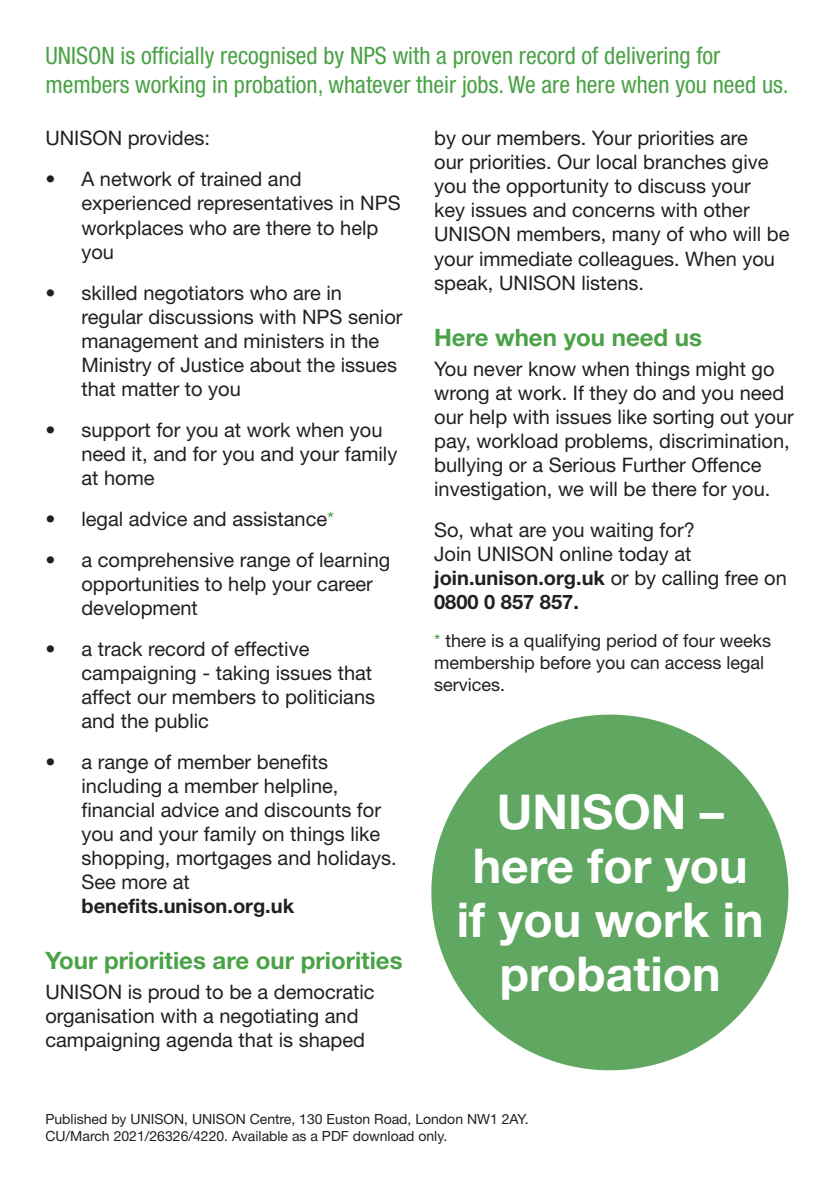
<style>
.page{position:relative;width:840px;height:1191px;background:#fff}
.page>*{position:absolute;margin:0;border:0;box-sizing:border-box;transform-origin:0 0}
.t1{font:700 48px/54px "Helvetica Neue";color:#fff;text-align:center}
.t2{font:condensed 24px/28.8px "Helvetica Neue";color:#4aa246}
.t3{font:700 24px "Helvetica Neue";color:#4aa246}
.t4{font:20px/24px "Helvetica Neue";color:#231f20}
.t5{font:700 20px "Helvetica Neue";color:#231f20}
.t6{font:18px/21.6px "Helvetica Neue";color:#231f20}
.t7{font:14px/16.8px "Helvetica Neue";color:#231f20}
.s1{color:#4aa246}
.s2{font-weight:700}
</style>
<div class="page">
<svg style="left:431px;top:714px;width:358px;height:357px;fill:#60a861"></svg>
<p class="t2" style="left:45px;top:41px;width:744px">UNISON is officially recognised by NPS with a proven record of delivering for members working in probation, whatever their jobs. We are here when you need us.</p>
<p class="t4" style="left:45px;top:126px;width:166px">UNISON provides:</p>
<p class="t4" style="left:81px;top:167px;width:320px;text-indent:-36px">• A network of trained and experienced representatives in NPS workplaces who are there to help you</p>
<p class="t4" style="left:81px;top:280px;width:322px;text-indent:-36px">• skilled negotiators who are in regular discussions with NPS senior management and ministers in the<br>Ministry of Justice about the issues that matter to you</p>
<p class="t4" style="left:81px;top:417px;width:317px;text-indent:-36px">• support for you at work when you need it, and for you and your family at home</p>
<p class="t4" style="left:45px;top:506px;width:290px">• legal advice and assistance<span class="s1">*</span></p>
<p class="t4" style="left:81px;top:547px;width:310px;text-indent:-36px">• a comprehensive range of learning opportunities to help your career development</p>
<p class="t4" style="left:81px;top:636px;width:295px;text-indent:-36px">• a track record of effective campaigning - taking issues that affect our members to politicians and the public</p>
<p class="t4" style="left:81px;top:749px;width:316px;text-indent:-36px">• a range of member benefits including a member helpline, financial advice and discounts for you and your family on things like shopping, mortgages and holidays.<br>See more at</p>
<p class="t5" style="left:81px;top:893px;width:214px">benefits.unison.org.uk</p>
<p class="t3" style="left:45px;top:945px;width:358px">Your priorities are our priorities</p>
<p class="t4" style="left:45px;top:979px;width:330px">UNISON is proud to be a democratic organisation with a negotiating and campaigning agenda that is shaped</p>
<p class="t4" style="left:434px;top:126px;width:356px">by our members. Your priorities are<br>our priorities. Our local branches give you the opportunity to discuss your<br>key issues and concerns with other UNISON members, many of who will be your immediate colleagues. When you speak, UNISON listens.</p>
<p class="t3" style="left:434px;top:322px;width:269px">Here when you need us</p>
<p class="t4" style="left:434px;top:356px;width:361px">You never know when things might go wrong at work. If they do and you need our help with issues like sorting out your pay, workload problems, discrimination, bullying or a Serious Further Offence investigation, we will be there for you.</p>
<p class="t4" style="left:434px;top:517px;width:354px">So, what are you waiting for?<br>Join UNISON online today at <span class="s2">join.unison.org.uk</span> or by calling free on<br><span class="s2">0800 0 857 857.</span></p>
<p class="t6" style="left:434px;top:630px;width:338px"><span class="s1">*</span> there is a qualifying period of four weeks membership before you can access legal services.</p>
<h1 class="t1" style="left:456px;top:783px;width:308px">UNISON – here for you if you work in probation</h1>
<p class="t7" style="left:45px;top:1110px;width:484px">Published by UNISON, UNISON Centre, 130 Euston Road, London NW1 2AY.<br>CU/March 2021/26326/4220. Available as a PDF download only.</p>
</div>
